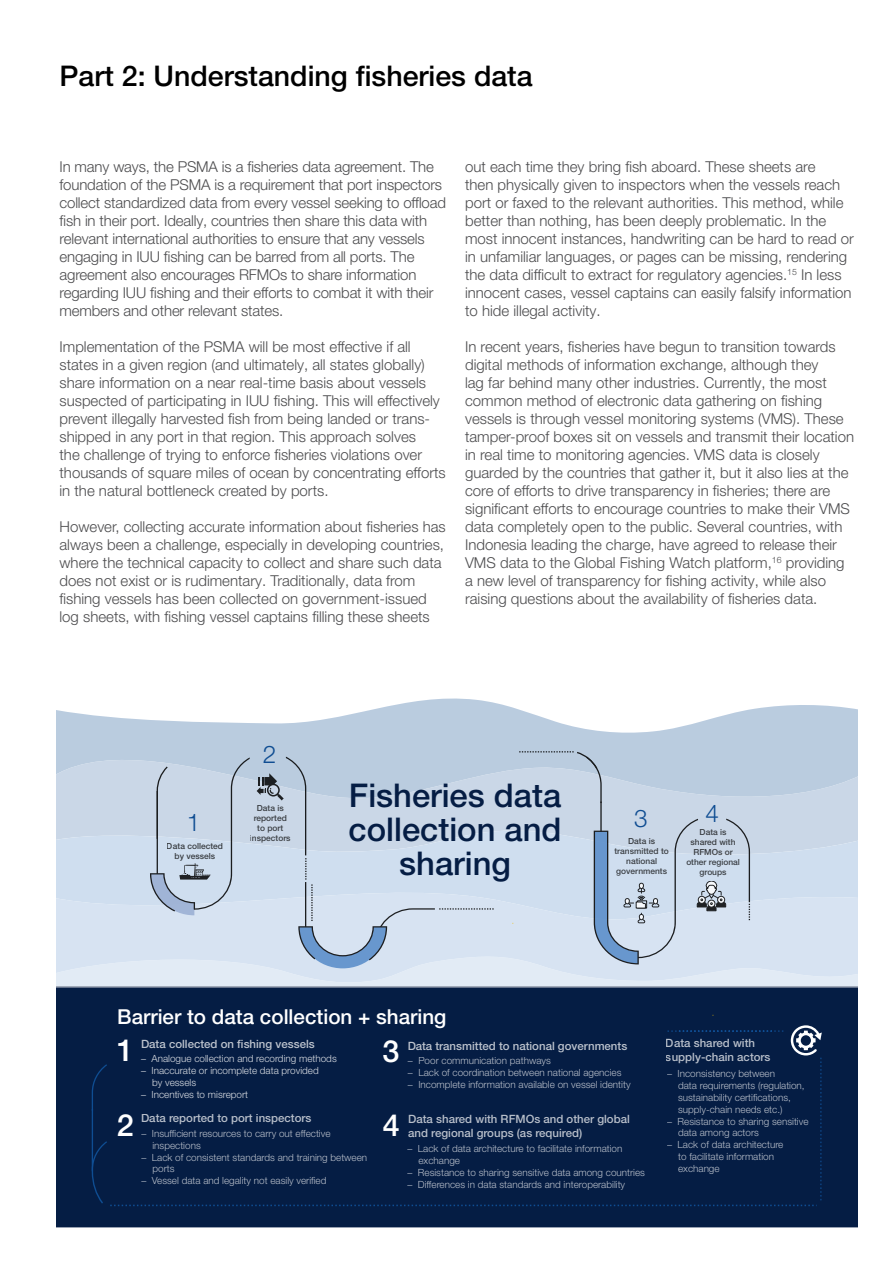
<style>
.page{position:relative;width:893px;height:1263px;background:#fff}
.page>*{position:absolute;margin:0;border:0;box-sizing:border-box;transform-origin:0 0}
.t1{font:500 32.7px/33.8px "Helvetica Neue LT Pro";color:#051d44;text-align:center}
.t2{font:500 30.45px "Helvetica Neue LT Pro";color:#fff}
.t3{font:500 28.5px "Helvetica Neue LT Pro";color:#000}
.t4{font:300 24.3px "Helvetica Neue LT Pro";color:#0f4d92}
.t5{font:500 20.55px "Helvetica Neue LT Pro";color:#fff}
.t6{font:300 15px/18px "Helvetica Neue LT Pro";color:#4c4c4e}
.t7{font:500 11.4px/13.8px "Helvetica Neue LT Pro";color:rgb(255 255 255/.85)}
.t8{font:300 9.9px/11.9px "Helvetica Neue LT Pro";color:rgb(255 255 255/.85)}
.t9{font:500 8.4px/10.1px "Helvetica Neue LT Pro";color:rgb(0 0 0/.85);text-align:center}
</style>
<div class="page">
<div style="left:57px;top:927px;width:801px;height:30px;background:#d7e3f2"></div>
<svg style="left:57px;top:957px;width:801px;height:30px;background:#dbe5f1"></svg>
<div style="left:57px;top:803px;width:801px;height:20px;background:#cad7e7"></div>
<div style="left:57px;top:823px;width:801px;height:104px;background:#cfdeef"></div>
<svg style="left:57px;top:698px;width:801px;height:105px;fill:#baccdf"></svg>
<div style="left:57px;top:987px;width:801px;height:241px;background:#051d44"></div>
<svg style="left:257px;top:757px;width:237px;height:211px;background:#c6d5e6"></svg>
<svg style="left:519px;top:751px;width:231px;height:213px;background:#c3d2e3"></svg>
<svg style="left:150px;top:757px;width:100px;height:158px;background:#c1cfe0"></svg>
<div style="left:92px;top:1025px;width:730px;height:181px;background:#051d44"></div>
<h3 class="t3" style="left:60px;top:58px;width:475px">Part 2: Understanding fisheries data</h3>
<p class="t6" style="left:60px;top:157px;width:388px">In many ways, the PSMA is a fisheries data agreement. The foundation of the PSMA is a requirement that port inspectors collect standardized data from every vessel seeking to offload fish in their port. Ideally, countries then share this data with relevant international authorities to ensure that any vessels engaging in IUU fishing can be barred from all ports. The agreement also encourages RFMOs to share information regarding IUU fishing and their efforts to combat it with their members and other relevant states.</p>
<p class="t6" style="left:60px;top:337px;width:388px">Implementation of the PSMA will be most effective if all states in a given region (and ultimately, all states globally) share information on a near real-time basis about vessels suspected of participating in IUU fishing. This will effectively prevent illegally harvested fish from being landed or trans&shy;shipped in any port in that region. This approach solves<br>the challenge of trying to enforce fisheries violations over thousands of square miles of ocean by concentrating efforts in the natural bottleneck created by ports.</p>
<p class="t6" style="left:60px;top:517px;width:388px">However, collecting accurate information about fisheries has always been a challenge, especially in developing countries, where the technical capacity to collect and share such data does not exist or is rudimentary. Traditionally, data from fishing vessels has been collected on government-issued log sheets, with fishing vessel captains filling these sheets</p>
<p class="t6" style="left:465px;top:157px;width:390px">out each time they bring fish aboard. These sheets are<br>then physically given to inspectors when the vessels reach port or faxed to the relevant authorities. This method, while better than nothing, has been deeply problematic. In the most innocent instances, handwriting can be hard to read or in unfamiliar languages, or pages can be missing, rendering the data difficult to extract for regulatory agencies.<sup>15</sup> In less innocent cases, vessel captains can easily falsify information to hide illegal activity.</p>
<p class="t6" style="left:465px;top:337px;width:390px">In recent years, fisheries have begun to transition towards digital methods of information exchange, although they<br>lag far behind many other industries. Currently, the most common method of electronic data gathering on fishing vessels is through vessel monitoring systems (VMS). These tamper-proof boxes sit on vessels and transmit their location in real time to monitoring agencies. VMS data is closely guarded by the countries that gather it, but it also lies at the core of efforts to drive transparency in fisheries; there are significant efforts to encourage countries to make their VMS data completely open to the public. Several countries, with Indonesia leading the charge, have agreed to release their VMS data to the Global Fishing Watch platform,<sup>16</sup> providing a new level of transparency for fishing activity, while also raising questions about the availability of fisheries data.</p>
<h3 class="t4" style="left:263px;top:740px;width:15px">2</h3>
<h3 class="t4" style="left:187px;top:807px;width:15px">1</h3>
<p class="t9" style="left:167px;top:841px;width:58px">Data collected by vessels</p>
<p class="t9" style="left:250px;top:803px;width:42px">Data is reported to port inspectors</p>
<h1 class="t1" style="left:349px;top:778px;width:214px">Fisheries data collection and sharing</h1>
<h3 class="t4" style="left:634px;top:804px;width:15px">3</h3>
<p class="t9" style="left:614px;top:836px;width:56px">Data is transmitted to national governments</p>
<h3 class="t4" style="left:705px;top:799px;width:15px">4</h3>
<p class="t9" style="left:686px;top:826px;width:55px">Data is shared with<br>RFMOs or other regional groups</p>
<h3 class="t5" style="left:117px;top:1004px;width:331px">Barrier to data collection + sharing</h3>
<p class="t7" style="left:407px;top:1039px;width:221px">Data transmitted to national governments</p>
<h2 class="t2" style="left:117px;top:1032px;width:18px">1</h2>
<p class="t7" style="left:141px;top:1037px;width:175px">Data collected on fishing vessels</p>
<h2 class="t2" style="left:382px;top:1033px;width:18px">3</h2>
<p class="t8" style="left:141px;top:1052px;width:197px">– Analogue collection and recording methods</p>
<p class="t8" style="left:152px;top:1064px;width:168px;text-indent:-11px">– Inaccurate or incomplete data provided by vessels</p>
<p class="t8" style="left:141px;top:1088px;width:109px">– Incentives to misreport</p>
<p class="t8" style="left:152px;top:1127px;width:180px;text-indent:-11px">– Insufficient resources to carry out effective inspections</p>
<p class="t8" style="left:152px;top:1151px;width:216px;text-indent:-11px">– Lack of consistent standards and training between ports</p>
<p class="t8" style="left:141px;top:1175px;width:187px">– Vessel data and legality not easily verified</p>
<p class="t8" style="left:408px;top:1055px;width:144px">– Poor communication pathways</p>
<p class="t8" style="left:408px;top:1067px;width:215px">– Lack of coordination between national agencies</p>
<p class="t8" style="left:408px;top:1078px;width:224px">– Incomplete information available on vessel identity</p>
<h2 class="t2" style="left:383px;top:1106px;width:18px">4</h2>
<p class="t7" style="left:141px;top:1111px;width:172px">Data reported to port inspectors</p>
<h2 class="t2" style="left:117px;top:1107px;width:18px">2</h2>
<p class="t7" style="left:408px;top:1112px;width:223px">Data shared with RFMOs and other global and regional groups (as required)</p>
<p class="t8" style="left:418px;top:1142px;width:205px;text-indent:-11px">– Lack of data architecture to facilitate information exchange</p>
<p class="t8" style="left:407px;top:1166px;width:239px">– Resistance to sharing sensitive data among countries</p>
<p class="t8" style="left:407px;top:1178px;width:219px">– Differences in data standards and interoperability</p>
<p class="t7" style="left:666px;top:1036px;width:106px">Data shared with supply-chain actors</p>
<p class="t8" style="left:678px;top:1067px;width:128px;text-indent:-11px">– Inconsistency between<br>data requirements (regulation, sustainability certifications, supply-chain needs etc.)</p>
<p class="t8" style="left:678px;top:1115px;width:132px;text-indent:-11px">– Resistance to sharing sensitive data among actors</p>
<p class="t8" style="left:678px;top:1139px;width:107px;text-indent:-11px">– Lack of data architecture to facilitate information exchange</p>
</div>
